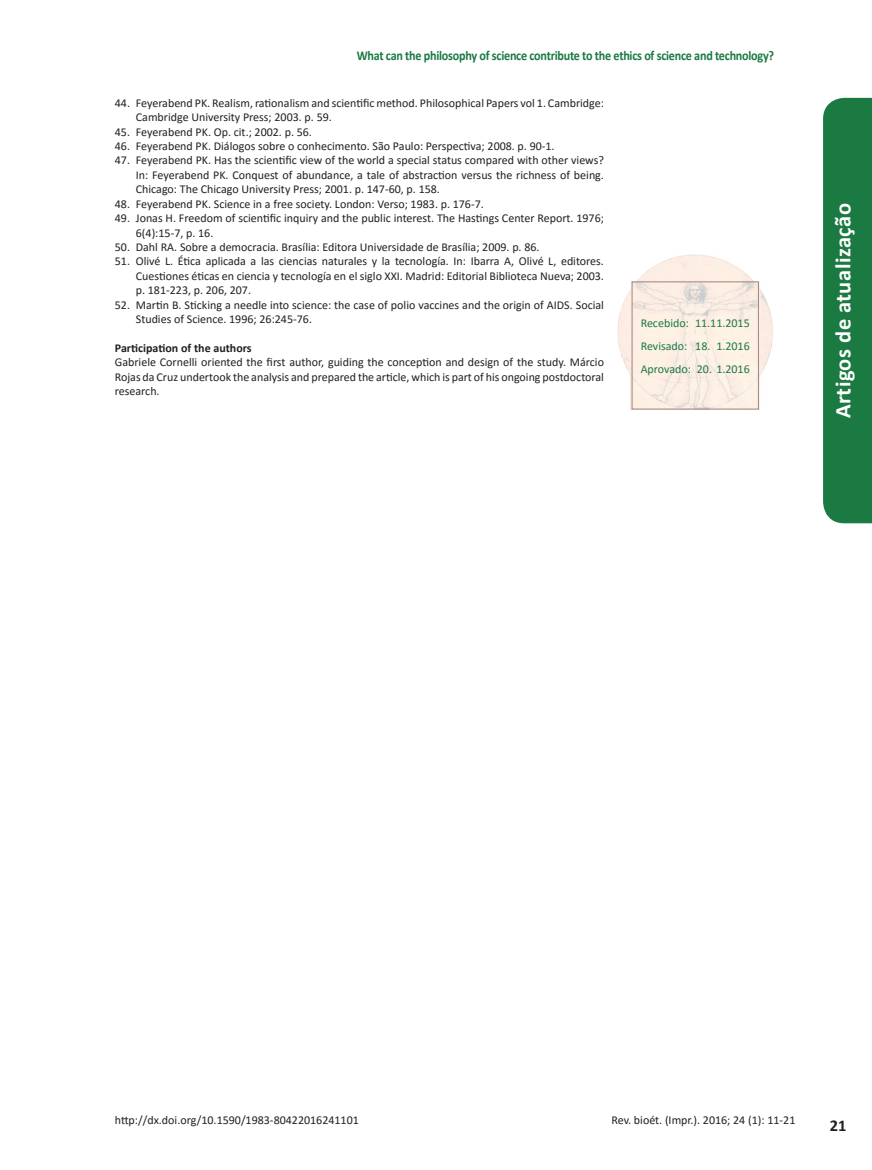
<style>
.page{position:relative;width:872px;height:1170px;background:#fff}
.page>*{position:absolute;margin:0;border:0;box-sizing:border-box;transform-origin:0 0}
.t1{font:700 22.5px "Calibri";letter-spacing:.02em;color:#fff}
.t2{font:700 16.5px "Calibri";color:#231f20}
.t3{font:700 13.5px "Calibri";letter-spacing:-.02em;color:#1b7942;scale:.9 1}
.Referencias{font:12px/14.4px "Calibri";color:#231f20}
.t4{font:12px "Calibri";color:#1b7942}
.Titulo_Correspondênc{font:700 12px "Calibri";color:#231f20}
</style>
<div class="page">
<img style="left:617px;top:254px;width:156px;height:156px">
<div style="left:632px;top:282px;width:126px;height:127px;border:1px solid #a38482"></div>
<div style="left:823px;top:98px;width:49px;height:425px;background:#1b7942"></div>
<p class="t3" style="left:357px;top:46px;width:465px">What can the philosophy of science contribute to the ethics of science and technology?</p>
<p class="Referencias" style="left:136px;top:95px;width:469px;text-indent:-21px">44. Feyerabend PK. Realism, rationalism and scientific method. Philosophical Papers vol 1. Cambridge:<br>Cambridge University Press; 2003. p. 59.</p>
<p class="Referencias" style="left:115px;top:124px;width:199px">45. Feyerabend PK. Op. cit.; 2002. p. 56.</p>
<p class="Referencias" style="left:115px;top:138px;width:441px">46. Feyerabend PK. Diálogos sobre o conhecimento. São Paulo: Perspectiva; 2008. p. 90-1.</p>
<p class="Referencias" style="left:136px;top:153px;width:469px;text-align:justify;text-indent:-21px">47. Feyerabend PK. Has the scientific view of the world a special status compared with other views?<br>In: Feyerabend PK. Conquest of abundance, a tale of abstraction versus the richness of being.<br>Chicago: The Chicago University Press; 2001. p. 147-60, p. 158.</p>
<p class="Referencias" style="left:115px;top:196px;width:370px">48. Feyerabend PK. Science in a free society. London: Verso; 1983. p. 176-7.</p>
<p class="Referencias" style="left:136px;top:210px;width:469px;text-indent:-21px">49. Jonas H. Freedom of scientific inquiry and the public interest. The Hastings Center Report. 1976;<br>6(4):15-7, p. 16.</p>
<p class="Referencias" style="left:115px;top:239px;width:426px">50. Dahl RA. Sobre a democracia. Brasília: Editora Universidade de Brasília; 2009. p. 86.</p>
<p class="Referencias" style="left:136px;top:254px;width:469px;text-align:justify;text-indent:-21px">51. Olivé L. Ética aplicada a las ciencias naturales y la tecnología. In: Ibarra A, Olivé L, editores.<br>Cuestiones éticas en ciencia y tecnología en el siglo XXI. Madrid: Editorial Biblioteca Nueva; 2003. p. 181-223, p. 206, 207.</p>
<p class="Referencias" style="left:136px;top:297px;width:469px;text-indent:-21px">52. Martin B. Sticking a needle into science: the case of polio vaccines and the origin of AIDS. Social<br>Studies of Science. 1996; 26:245-76.</p>
<p class="Titulo_Correspondênc" style="left:115px;top:339px;width:138px">Participation of the authors</p>
<p class="Referencias" style="left:115px;top:354px;width:490px;text-align:justify">Gabriele Cornelli oriented the first author, guiding the conception and design of the study. Márcio Rojas da Cruz undertook the analysis and prepared the article, which is part of his ongoing postdoctoral research.</p>
<p class="t4" style="left:640px;top:315px;width:111px">Recebido: 11.11.2015</p>
<p class="t4" style="left:640px;top:337px;width:111px">Revisado: 18. 1.2016</p>
<p class="t4" style="left:640px;top:360px;width:111px">Aprovado: 20. 1.2016</p>
<h1 class="t1" style="left:827px;top:418px;width:216px;rotate:-90deg">Artigos de atualização</h1>
<p class="Referencias" style="left:115px;top:1112px;width:245px">http://dx.doi.org/10.1590/1983-80422016241101</p>
<p class="Referencias" style="left:611px;top:1112px;width:185px">Rev. bioét. (Impr.). 2016; 24 (1): 11-21</p>
<h2 class="t2" style="left:829px;top:1113px;width:18px">21</h2>
</div>
